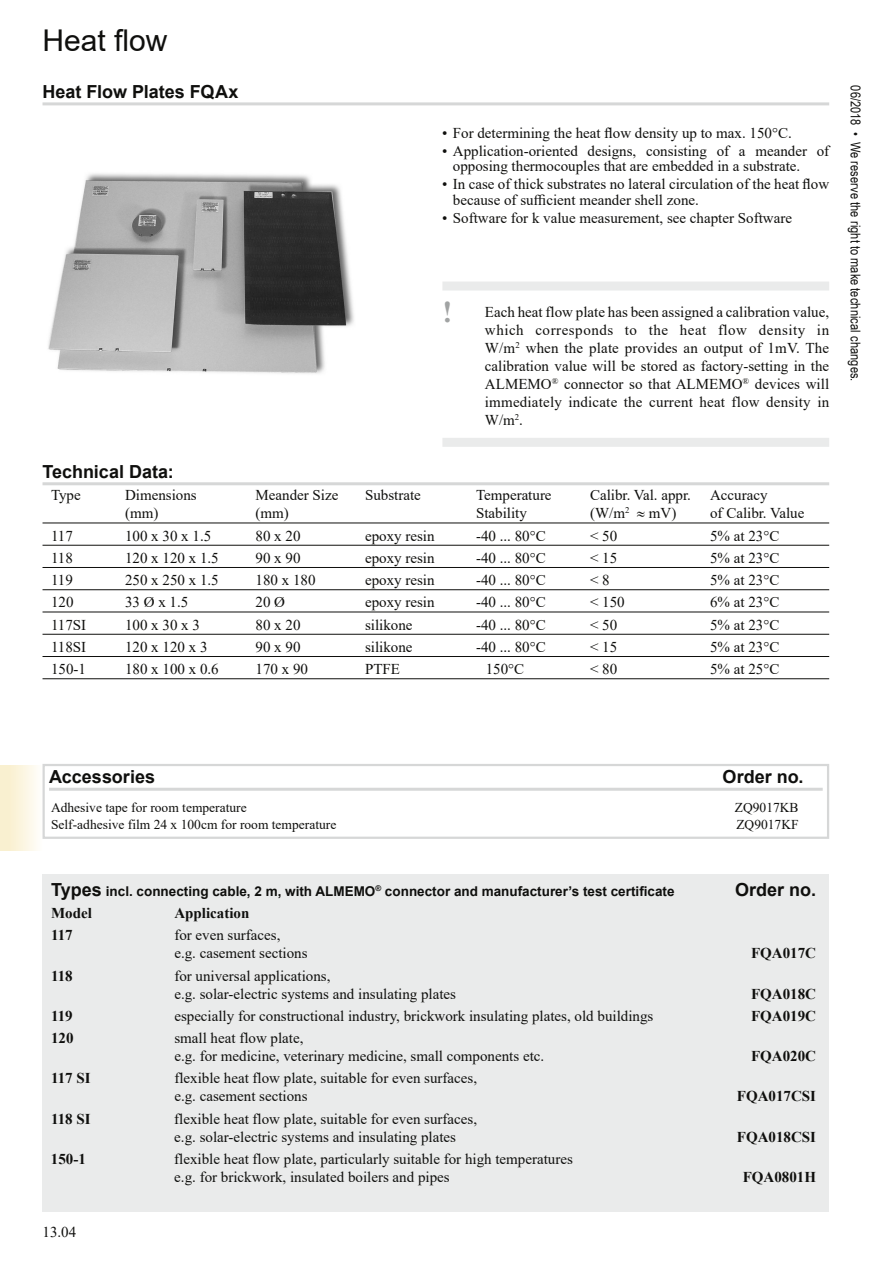
<style>
.page{position:relative;width:893px;height:1263px;background:#fff}
.page>*{position:absolute;margin:0;border:0;box-sizing:border-box;transform-origin:0 0}
.t1{font:30px "Arial";color:#0f0f0d}
.t2{font:700 18px "Arial";color:#0f0f0d}
.t3{font:15px/18px "Times New Roman";color:#0f0f0d}
.t4{font:700 15px "Times New Roman";color:#0f0f0d}
.t5{font:15px "Times New Roman";letter-spacing:.25em;color:#0f0f0d}
.t6{font:13.5px "Times New Roman";color:#0f0f0d}
.t7{font:700 13.5px "Arial";color:#0f0f0d}
.t8{font:13.5px "Arial Narrow";letter-spacing:.005em;color:#0f0f0d}
.s1{font-weight:700;font-size:30px;color:#a1a3a3}
.s2{font-size:18px}
</style>
<div class="page">
<div style="left:0;top:765px;width:43px;height:85px;background:linear-gradient(to right,#f8edc7,#fefefb)"></div>
<img style="left:48px;top:173px;width:306px;height:201px">
<hr style="left:43px;top:482px;width:786px;height:3px;background:#d6d7d7">
<hr style="left:43px;top:522px;width:786px;height:1px;background:#0f0f0d">
<hr style="left:43px;top:545px;width:786px;height:1px;background:#0f0f0d">
<hr style="left:43px;top:567px;width:786px;height:1px;background:#0f0f0d">
<hr style="left:43px;top:589px;width:786px;height:1px;background:#0f0f0d">
<hr style="left:43px;top:611px;width:786px;height:1px;background:#0f0f0d">
<hr style="left:43px;top:634px;width:786px;height:1px;background:#0f0f0d">
<hr style="left:43px;top:656px;width:786px;height:1px;background:#0f0f0d">
<hr style="left:43px;top:678px;width:786px;height:1px;background:#0f0f0d">
<div style="left:43px;top:874px;width:786px;height:338px;background:#eaebeb"></div>
<hr style="left:43px;top:102px;width:786px;height:3px;background:#d6d7d7">
<div style="left:442px;top:282px;width:387px;height:9px;background:#eaebeb"></div>
<div style="left:442px;top:438px;width:387px;height:9px;background:#eaebeb"></div>
<hr style="left:49px;top:788px;width:774px;height:3px;background:#d6d7d7">
<div style="left:43px;top:764px;width:786px;height:75px;border:2px solid #d6d7d7"></div>
<h1 class="t1" style="left:43px;top:19px;width:127px">Heat flow</h1>
<p class="t2" style="left:43px;top:79px;width:198px">Heat Flow Plates FQAx</p>
<p class="t3" style="left:442px;top:123px;width:351px">• For determining the heat flow density up to max. 150°C.</p>
<p class="t3" style="left:453px;top:142px;width:378px;line-height:15.8px;text-indent:-11px">• Application-oriented designs, consisting of a meander of opposing thermocouples that are embedded in a substrate.</p>
<p class="t3" style="left:453px;top:176px;width:378px;line-height:15.8px;text-indent:-11px">• In case of thick substrates no lateral circulation of the heat flow because of sufficient meander shell zone.</p>
<p class="t3" style="left:442px;top:208px;width:351px">• Software for k value measurement, see chapter Software</p>
<p class="t3" style="left:485px;top:303px;width:346px;text-align:justify;text-indent:-42px"><span class="s1">!</span> Each heat flow plate has been assigned a calibration value, which corresponds to the heat flow density in W/m<sup>2</sup> when the plate provides an output of 1mV. The calibration value will be stored as factory-setting in the ALMEMO<sup>®</sup> connector so that ALMEMO<sup>®</sup> devices will immediately indicate the current heat flow density in W/m<sup>2</sup>.</p>
<p class="t2" style="left:43px;top:459px;width:133px">Technical Data:</p>
<p class="t3" style="left:51px;top:486px;width:31px">Type</p>
<p class="t3" style="left:125px;top:486px;width:73px">Dimensions</p>
<p class="t3" style="left:256px;top:486px;width:84px">Meander Size</p>
<p class="t3" style="left:365px;top:486px;width:57px">Substrate</p>
<p class="t3" style="left:476px;top:486px;width:77px">Temperature</p>
<p class="t3" style="left:590px;top:486px;width:102px">Calibr. Val. appr.</p>
<p class="t3" style="left:710px;top:486px;width:59px">Accuracy</p>
<p class="t3" style="left:125px;top:504px;width:35px">(mm)</p>
<p class="t3" style="left:256px;top:504px;width:35px">(mm)</p>
<p class="t3" style="left:476px;top:504px;width:52px">Stability</p>
<p class="t3" style="left:590px;top:504px;width:88px">(W/m<sup>2</sup> ≈ mV)</p>
<p class="t3" style="left:710px;top:504px;width:96px">of Calibr. Value</p>
<p class="t3" style="left:51px;top:526px;width:23px">117</p>
<p class="t3" style="left:125px;top:526px;width:88px">100 x 30 x 1.5</p>
<p class="t3" style="left:256px;top:526px;width:46px">80 x 20</p>
<p class="t3" style="left:365px;top:526px;width:71px">epoxy resin</p>
<p class="t3" style="left:476px;top:526px;width:71px">-40 ... 80°C</p>
<p class="t3" style="left:590px;top:526px;width:29px">&lt; 50</p>
<p class="t3" style="left:710px;top:526px;width:71px">5% at 23°C</p>
<p class="t3" style="left:51px;top:548px;width:23px">118</p>
<p class="t3" style="left:125px;top:548px;width:95px">120 x 120 x 1.5</p>
<p class="t3" style="left:256px;top:548px;width:46px">90 x 90</p>
<p class="t3" style="left:365px;top:548px;width:71px">epoxy resin</p>
<p class="t3" style="left:476px;top:548px;width:71px">-40 ... 80°C</p>
<p class="t3" style="left:590px;top:548px;width:29px">&lt; 15</p>
<p class="t3" style="left:710px;top:548px;width:71px">5% at 23°C</p>
<p class="t3" style="left:51px;top:570px;width:23px">119</p>
<p class="t3" style="left:125px;top:570px;width:95px">250 x 250 x 1.5</p>
<p class="t3" style="left:256px;top:570px;width:61px">180 x 180</p>
<p class="t3" style="left:365px;top:570px;width:71px">epoxy resin</p>
<p class="t3" style="left:476px;top:570px;width:71px">-40 ... 80°C</p>
<p class="t3" style="left:590px;top:570px;width:21px">&lt;8</p>
<p class="t3" style="left:710px;top:570px;width:71px">5% at 23°C</p>
<p class="t3" style="left:51px;top:593px;width:24px">120</p>
<p class="t3" style="left:125px;top:593px;width:65px">33 Ø x 1.5</p>
<p class="t3" style="left:256px;top:593px;width:31px">20 Ø</p>
<p class="t3" style="left:365px;top:593px;width:71px">epoxy resin</p>
<p class="t3" style="left:476px;top:593px;width:71px">-40 ... 80°C</p>
<p class="t3" style="left:590px;top:593px;width:36px">&lt; 150</p>
<p class="t3" style="left:710px;top:593px;width:71px">6% at 23°C</p>
<p class="t3" style="left:51px;top:615px;width:37px">117SI</p>
<p class="t5" style="left:125px;top:614px;width:77px">100x30x3</p>
<p class="t3" style="left:256px;top:615px;width:46px">80 x 20</p>
<p class="t3" style="left:365px;top:615px;width:49px">silikone</p>
<p class="t3" style="left:476px;top:615px;width:71px">-40 ... 80°C</p>
<p class="t3" style="left:590px;top:615px;width:29px">&lt; 50</p>
<p class="t3" style="left:710px;top:615px;width:71px">5% at 23°C</p>
<p class="t3" style="left:51px;top:637px;width:37px">118SI</p>
<p class="t3" style="left:125px;top:637px;width:84px">120 x 120 x 3</p>
<p class="t3" style="left:256px;top:637px;width:46px">90 x 90</p>
<p class="t3" style="left:365px;top:637px;width:49px">silikone</p>
<p class="t3" style="left:476px;top:637px;width:71px">-40 ... 80°C</p>
<p class="t3" style="left:590px;top:637px;width:29px">&lt; 15</p>
<p class="t3" style="left:710px;top:637px;width:71px">5% at 23°C</p>
<p class="t3" style="left:51px;top:659px;width:36px">150-1</p>
<p class="t3" style="left:125px;top:659px;width:95px">180 x 100 x 0.6</p>
<p class="t3" style="left:256px;top:659px;width:54px">170 x 90</p>
<p class="t3" style="left:365px;top:659px;width:37px">PTFE</p>
<p class="t3" style="left:486px;top:659px;width:40px">150°C</p>
<p class="t3" style="left:590px;top:659px;width:29px">&lt; 80</p>
<p class="t3" style="left:710px;top:659px;width:71px">5% at 25°C</p>
<p class="t8" style="left:865px;top:85px;width:298px;rotate:90deg">06/2018 • We reserve the right to make technical changes.</p>
<p class="t2" style="left:49px;top:764px;width:108px">Accessories</p>
<p class="t2" style="left:723px;top:764px;width:82px">Order no.</p>
<p class="t6" style="left:51px;top:798px;width:197px">Adhesive tape for room temperature</p>
<p class="t6" style="left:735px;top:798px;width:65px">ZQ9017KB</p>
<p class="t6" style="left:51px;top:815px;width:287px">Self-adhesive film 24 x 100cm for room temperature</p>
<p class="t6" style="left:736px;top:815px;width:64px">ZQ9017KF</p>
<p class="t7" style="left:51px;top:882px;width:625px"><span class="s2">Types</span> incl. connecting cable, 2 m, with ALMEMO<sup>®</sup> connector and manufacturer’s test certificate</p>
<p class="t2" style="left:735px;top:877px;width:83px">Order no.</p>
<p class="t4" style="left:51px;top:902px;width:42px">Model</p>
<p class="t4" style="left:174px;top:902px;width:77px">Application</p>
<p class="t4" style="left:51px;top:925px;width:23px">117</p>
<p class="t3" style="left:174px;top:926px;width:135px">for even surfaces,<br>e.g. casement sections</p>
<p class="t4" style="left:751px;top:943px;width:66px">FQA017C</p>
<p class="t4" style="left:51px;top:965px;width:23px">118</p>
<p class="t3" style="left:174px;top:966px;width:283px">for universal applications,<br>e.g. solar-electric systems and insulating plates</p>
<p class="t4" style="left:751px;top:983px;width:66px">FQA018C</p>
<p class="t4" style="left:51px;top:1005px;width:23px">119</p>
<p class="t3" style="left:174px;top:1006px;width:480px">especially for constructional industry, brickwork insulating plates, old buildings</p>
<p class="t4" style="left:751px;top:1005px;width:66px">FQA019C</p>
<p class="t4" style="left:51px;top:1027px;width:24px">120</p>
<p class="t3" style="left:174px;top:1029px;width:371px">small heat flow plate,<br>e.g. for medicine, veterinary medicine, small components etc.</p>
<p class="t4" style="left:751px;top:1045px;width:66px">FQA020C</p>
<p class="t4" style="left:51px;top:1068px;width:41px">117 SI</p>
<p class="t3" style="left:174px;top:1069px;width:304px">flexible heat flow plate, suitable for even surfaces, e.g. casement sections</p>
<p class="t4" style="left:51px;top:1108px;width:41px">118 SI</p>
<p class="t3" style="left:174px;top:1109px;width:304px">flexible heat flow plate, suitable for even surfaces, e.g. solar-electric systems and insulating plates</p>
<p class="t4" style="left:51px;top:1148px;width:36px">150-1</p>
<p class="t3" style="left:174px;top:1149px;width:400px">flexible heat flow plate, particularly suitable for high temperatures e.g. for brickwork, insulated boilers and pipes</p>
<p class="t3" style="left:43px;top:1222px;width:35px">13.04</p>
<p class="t4" style="left:737px;top:1086px;width:81px">FQA017CSI</p>
<p class="t4" style="left:737px;top:1126px;width:81px">FQA018CSI</p>
<p class="t4" style="left:743px;top:1166px;width:75px">FQA0801H</p>
</div>
